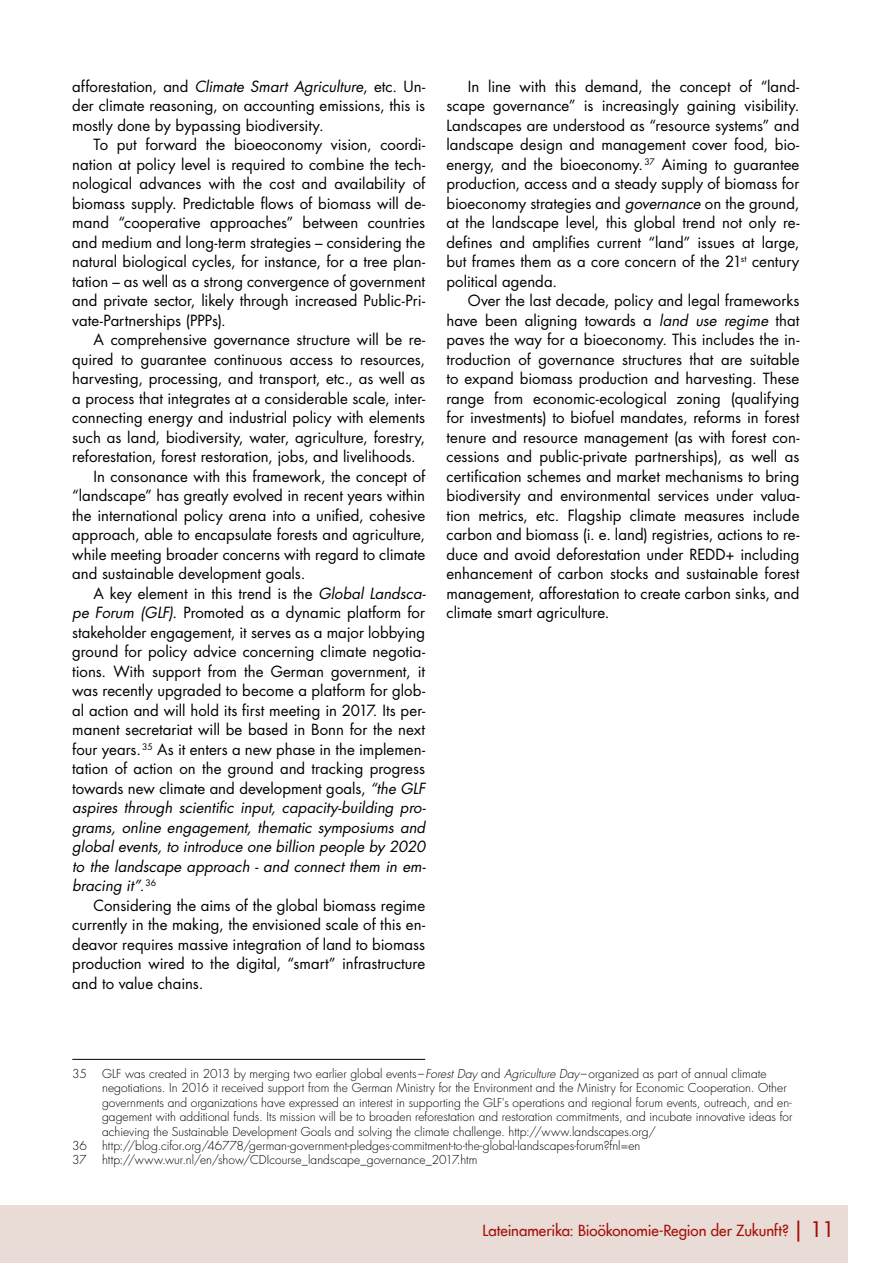
<style>
.page{position:relative;width:893px;height:1263px;background:#fff}
.page>*{position:absolute;margin:0;border:0;box-sizing:border-box;transform-origin:0 0}
.t1{font:15px/19.5px "Futura Std";color:#000;text-align:justify}
.t2{font:italic 15px "Futura Std";color:#000}
.t3{font:500 15px "Futura Com";letter-spacing:-.005em;color:#a31008}
.t4{font:300 12px/14.4px "Futura Std";letter-spacing:.005em;color:#000}
.s1{font-style:italic}
.s2{font-style:normal}
.s3{font-size:21px}
</style>
<div class="page">
<div style="left:0;top:1205px;width:848px;height:58px;background:#e9dbd5"></div>
<hr style="left:72px;top:1059px;width:353px;height:1px;background:#000">
<p class="t1" style="left:72px;top:77px;width:354px">afforestation, and <span class="s1">Climate Smart Agriculture</span>, etc. Un&shy;der climate reasoning, on accounting emissions, this is mostly done by bypassing biodiversity.</p>
<p class="t1" style="left:72px;top:135px;width:354px;text-indent:21px">To put forward the bioeoconomy vision, coordi&shy;nation at policy level is required to combine the tech&shy;nological advances with the cost and availability of biomass supply. Predictable flows of biomass will de&shy;mand “cooperative approaches” between countries and medium and long-term strategies – considering the natural biological cycles, for instance, for a tree plan&shy;tation – as well as a strong convergence of government and private sector, likely through increased Public-Pri&shy;vate-Partnerships (PPPs).</p>
<p class="t1" style="left:94px;top:330px;width:333px">A comprehensive governance structure will be re-</p>
<p class="t1" style="left:72px;top:350px;width:354px">quired to guarantee continuous access to resources,</p>
<p class="t1" style="left:72px;top:369px;width:354px">harvesting, processing, and transport, etc., as well as</p>
<p class="t1" style="left:72px;top:389px;width:354px">a process that integrates at a considerable scale, inter-</p>
<p class="t1" style="left:72px;top:408px;width:354px">connecting energy and industrial policy with elements</p>
<p class="t1" style="left:72px;top:428px;width:354px">such as land, biodiversity, water, agriculture, forestry,</p>
<p class="t1" style="left:72px;top:447px;width:345px">reforestation, forest restoration, jobs, and livelihoods.</p>
<p class="t1" style="left:94px;top:467px;width:333px">In consonance with this framework, the concept of</p>
<p class="t1" style="left:72px;top:486px;width:354px">“landscape” has greatly evolved in recent years within</p>
<p class="t1" style="left:72px;top:506px;width:354px">the international policy arena into a unified, cohesive</p>
<p class="t1" style="left:72px;top:525px;width:354px">approach, able to encapsulate forests and agriculture,</p>
<p class="t1" style="left:72px;top:545px;width:354px">while meeting broader concerns with regard to climate</p>
<p class="t1" style="left:72px;top:564px;width:235px">and sustainable development goals.</p>
<p class="t1" style="left:94px;top:584px;width:334px">A key element in this trend is the <span class="s1">Global Landsca-</span></p>
<p class="t1" style="left:72px;top:603px;width:354px"><span class="s1">pe Forum (GLF)</span>. Promoted as a dynamic platform for</p>
<p class="t1" style="left:72px;top:623px;width:354px">stakeholder engagement, it serves as a major lobbying</p>
<p class="t1" style="left:72px;top:642px;width:354px">ground for policy advice concerning climate negotia-</p>
<p class="t1" style="left:72px;top:662px;width:354px">tions. With support from the German government, it</p>
<p class="t1" style="left:72px;top:681px;width:354px">was recently upgraded to become a platform for glob-</p>
<p class="t1" style="left:72px;top:701px;width:354px">al action and will hold its first meeting in 2017. Its per-</p>
<p class="t1" style="left:72px;top:720px;width:354px">manent secretariat will be based in Bonn for the next</p>
<p class="t1" style="left:72px;top:740px;width:354px">four years.<sup>35</sup> As it enters a new phase in the implemen-</p>
<p class="t1" style="left:72px;top:759px;width:354px">tation of action on the ground and tracking progress</p>
<p class="t1" style="left:72px;top:779px;width:354px">towards new climate and development goals, <span class="s1">“the GLF</span></p>
<p class="t2" style="left:72px;top:798px;width:355px">aspires through scientific input, capacity-building pro-</p>
<p class="t2" style="left:72px;top:818px;width:354px">grams, online engagement, thematic symposiums and</p>
<p class="t2" style="left:72px;top:837px;width:354px">global events, to introduce one billion people by 2020</p>
<p class="t2" style="left:72px;top:857px;width:355px">to the landscape approach - and connect them in em-</p>
<p class="t2" style="left:72px;top:876px;width:86px">bracing it”<span class="s2">.</span><sup>36</sup></p>
<p class="t1" style="left:94px;top:896px;width:333px">Considering the aims of the global biomass regime</p>
<p class="t1" style="left:72px;top:915px;width:354px">currently in the making, the envisioned scale of this en-</p>
<p class="t1" style="left:72px;top:935px;width:354px">deavor requires massive integration of land to biomass</p>
<p class="t1" style="left:72px;top:954px;width:354px">production wired to the digital, “smart” infrastructure</p>
<p class="t1" style="left:72px;top:974px;width:133px">and to value chains.</p>
<p class="t1" style="left:446px;top:77px;width:354px;text-indent:21px">In line with this demand, the concept of “land&shy;scape governance” is increasingly gaining visibility.<br>Landscapes are understood as “resource systems” and landscape design and management cover food, bio&shy;energy, and the bioeconomy.<sup>37</sup> Aiming to guarantee production, access and a steady supply of biomass for bioeconomy strategies and <span class="s1">governance</span> on the ground, at the landscape level, this global trend not only re&shy;defines and amplifies current “land” issues at large, but frames them as a core concern of the 21<sup>st</sup> century political agenda.</p>
<p class="t1" style="left:446px;top:291px;width:354px;text-indent:21px">Over the last decade, policy and legal frameworks have been aligning towards a <span class="s1">land use regime</span> that paves the way for a bioeconomy. This includes the in&shy;troduction of governance structures that are suitable to expand biomass production and harvesting. These range from economic-ecological zoning (qualifying for investments) to biofuel mandates, reforms in forest tenure and resource management (as with forest con&shy;cessions and public-private partnerships), as well as certification schemes and market mechanisms to bring biodiversity and environmental services under valua&shy;tion metrics, etc. Flagship climate measures include carbon and biomass (i. e. land) registries, actions to re&shy;duce and avoid deforestation under REDD+ including enhancement of carbon stocks and sustainable forest management, afforestation to create carbon sinks, and climate smart agriculture.</p>
<p class="t4" style="left:72px;top:1067px;width:16px">35</p>
<p class="t4" style="left:102px;top:1067px;width:692px">GLF was created in 2013 by merging two earlier global events –<span class="s1">Forest Day</span> and <span class="s1">Agriculture Day</span> –organized as part of annual climate negotiations. In 2016 it received support from the German Ministry for the Environment and the Ministry for Economic Cooperation. Other governments and organizations have expressed an interest in supporting the GLF’s operations and regional forum events, outreach, and en&shy;gagement with additional funds. Its mission will be to broaden reforestation and restoration commitments, and incubate innovative ideas for achieving the Sustainable Development Goals and solving the climate challenge. http://www.landscapes.org/</p>
<p class="t4" style="left:72px;top:1139px;width:16px">36</p>
<p class="t4" style="left:102px;top:1139px;width:540px">http://blog.cifor.org/46778/german-government-pledges-commitment-to-the-global-landscapes-forum?fnl=en</p>
<p class="t4" style="left:72px;top:1153px;width:16px">37</p>
<p class="t4" style="left:102px;top:1153px;width:377px">http://www.wur.nl/en/show/CDIcourse_landscape_governance_2017.htm</p>
<p class="t3" style="left:483px;top:1220px;width:354px">Lateinamerika: Bioökonomie-Region der Zukunft? <span class="s3">| 11</span></p>
</div>
